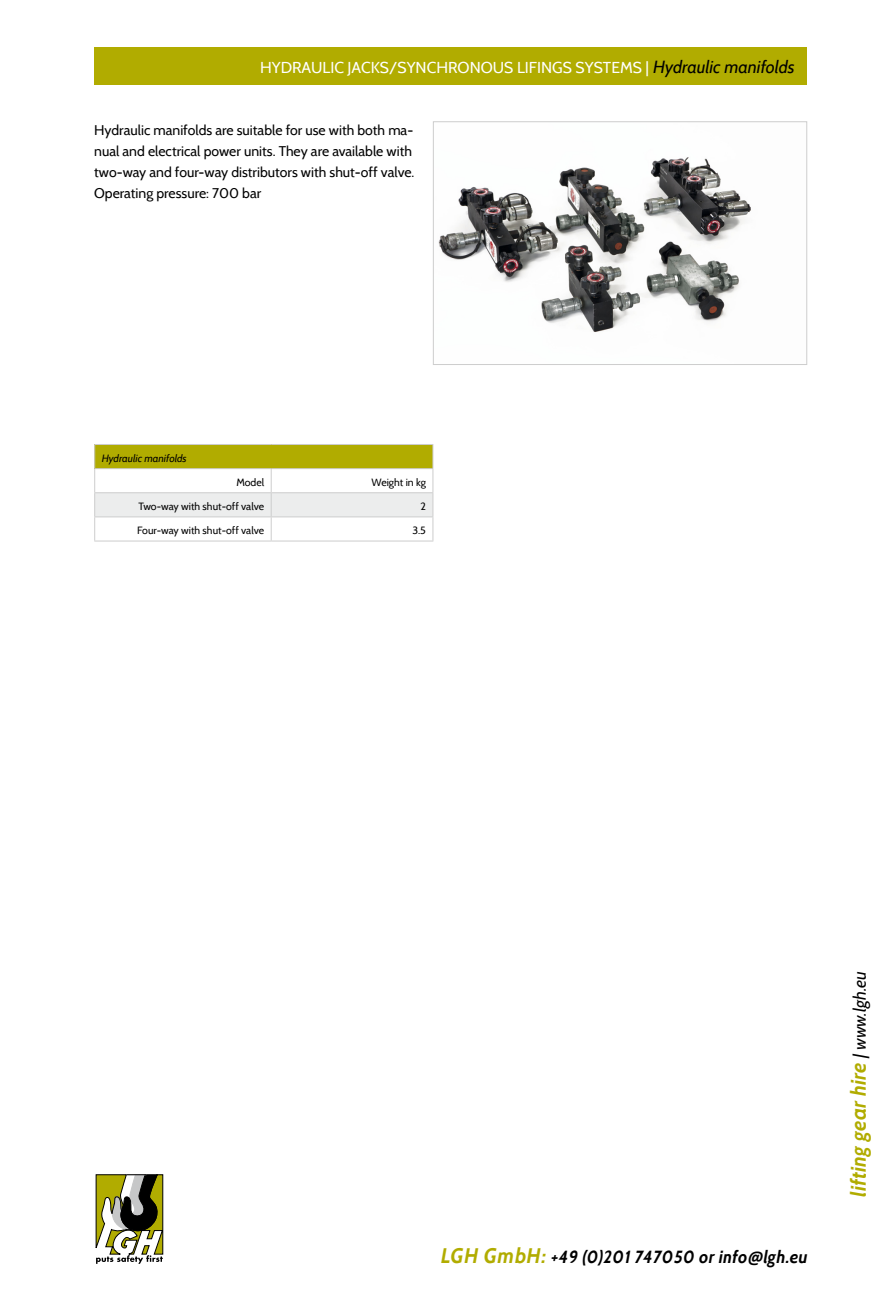
<style>
.page{position:relative;width:893px;height:1290px;background:#fff}
.page>*{position:absolute;margin:0;border:0;box-sizing:border-box;transform-origin:0 0}
.t1{font:italic 700 21px "Cabin";color:#b1ac00}
.t2{font:italic 700 17.5px "Cabin";color:#000}
.t3{font:15.75px "Cabin";color:#fff}
.t4{font:14px/21px "Cabin";color:#000}
.t5{font:10.5px "Cabin";color:#000}
.t6{font:italic 10.5px "Cabin";color:#000}
.s1{font-style:italic;font-size:17.5px;color:#000}
.s2{font-size:21px;color:#b1ac00}
.s3{font-family:"Calibri"}
.s4{font-size:17.5px;color:#000}
.s5{font-weight:400;font-size:17.5px;color:#000}
</style>
<div class="page">
<svg style="left:95px;top:1174px;width:69px;height:81px"></svg>
<svg style="left:96px;top:1174px;width:67px;height:90px"></svg>
<div style="left:94px;top:47px;width:713px;height:38px;background:#b1ac00"></div>
<hr style="left:94px;top:541px;width:177px;height:1px;background:#cdcdcd">
<hr style="left:271px;top:541px;width:162px;height:1px;background:#cdcdcd">
<hr style="left:94px;top:444px;width:177px;height:1px;background:#cdcdcd">
<hr style="left:271px;top:444px;width:162px;height:1px;background:#cdcdcd">
<svg style="left:94px;top:445px;width:339px;height:96px"></svg>
<img style="left:438px;top:157px;width:313px;height:175px">
<div style="left:433px;top:122px;width:374px;height:243px;border:1px solid #cdcdcd"></div>
<p class="t3" style="left:260px;top:58px;width:536px">HYDRAULIC JACKS/SYNCHRONOUS LIFINGS SYSTEMS | <span class="s1">Hydraulic manifolds</span></p>
<p class="t4" style="left:94px;top:119px;width:322px">Hydraulic manifolds are suitable for use with both ma‑ nual and electrical power units. They are available with two-way and four-way distributors with shut-off valve.<br>Operating pressure: 700 bar</p>
<p class="t6" style="left:102px;top:451px;width:86px">Hydraulic manifolds</p>
<p class="t5" style="left:236px;top:476px;width:29px">Model</p>
<p class="t5" style="left:372px;top:476px;width:56px">Weight in kg</p>
<p class="t5" style="left:139px;top:500px;width:127px">Two-way with shut-off valve</p>
<p class="t5" style="left:420px;top:500px;width:7px">2</p>
<p class="t5" style="left:137px;top:524px;width:128px">Four-way with shut-off valve</p>
<p class="t5" style="left:412px;top:524px;width:15px">3.5</p>
<p class="t2" style="left:441px;top:1246px;width:369px"><span class="s2">LGH GmbH:</span> +49 (0)201 747050 or info<span class="s3">@</span>lgh.eu</p>
<h1 class="t1" style="left:846px;top:1196px;width:227px;rotate:-90deg">lifting gear hire <span class="s4">|</span> <span class="s5">www.lgh.eu</span></h1>
</div>
